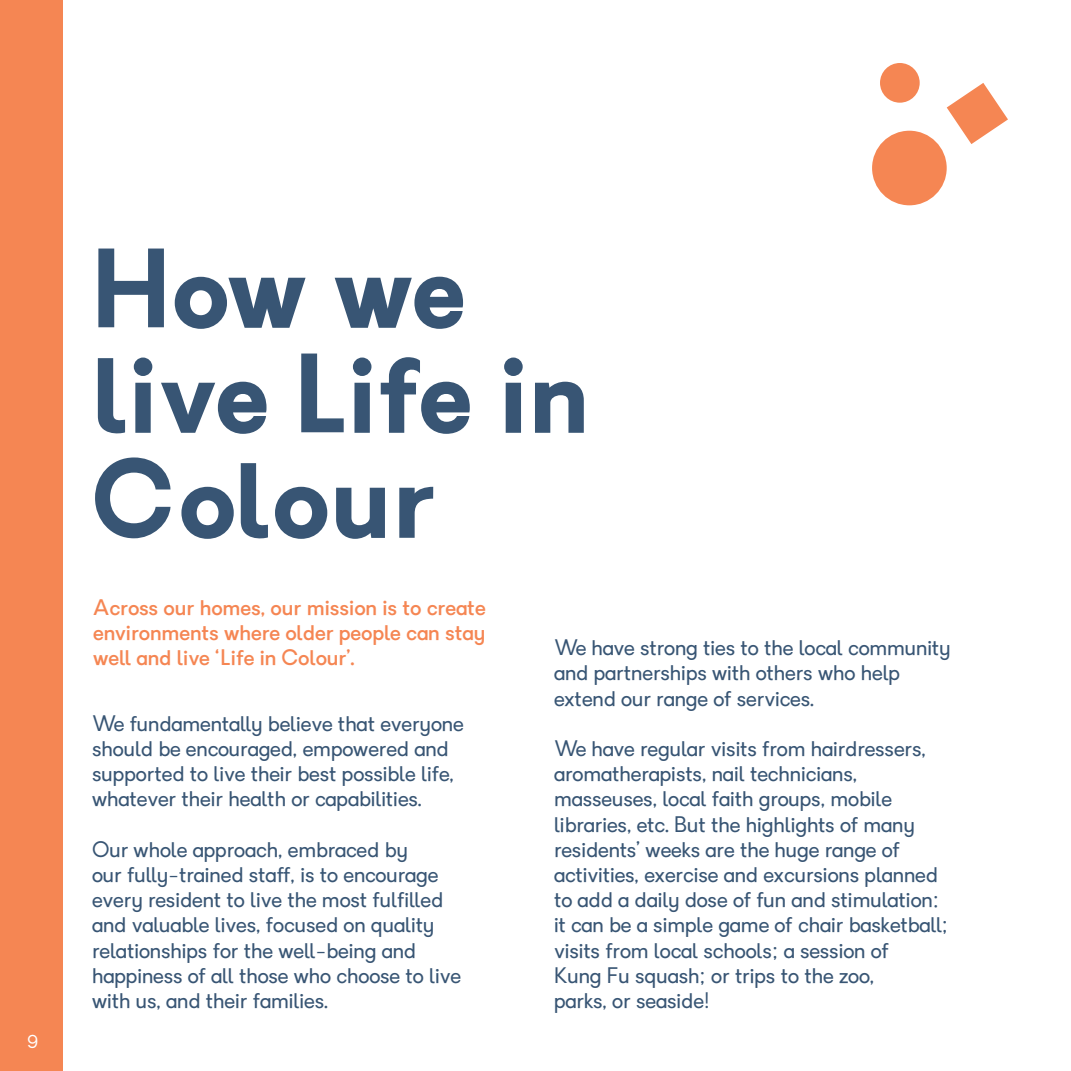
<style>
.page{position:relative;width:1071px;height:1071px;background:#fff}
.page>*{position:absolute;margin:0;border:0;box-sizing:border-box;transform-origin:0 0}
.t1{font:700 105px/105px "Granary";color:#385574}
.t2{font:21px/25.2px "Granary";color:#385574}
.t3{font:500 21px/25.2px "Granary";color:#f58653;text-align:justify}
.t4{font:17.5px "Granary";color:#fff}
</style>
<div class="page">
<div style="left:0;top:0;width:63px;height:1071px;background:#f58653"></div>
<div style="left:880px;top:63px;width:40px;height:40px;background:#f58653;border-radius:50%"></div>
<div style="left:872px;top:131px;width:75px;height:74px;background:#f58653;border-radius:50%"></div>
<svg style="left:947px;top:83px;width:61px;height:61px"></svg>
<p class="t4" style="left:27px;top:1031px;width:13px">9</p>
<p class="t1" style="left:92px;top:240px;width:499px">How we live Life in<br>Colour</p>
<p class="t3" style="left:93px;top:596px;width:394px">Across our homes, our mission is to create environments where older people can stay well and live ‘Life in Colour’.</p>
<p class="t2" style="left:92px;top:711px;width:373px">We fundamentally believe that everyone should be encouraged, empowered and supported to live their best possible life, whatever their health or capabilities.</p>
<p class="t2" style="left:92px;top:837px;width:370px">Our whole approach, embraced by<br>our fully-trained staff, is to encourage every resident to live the most fulfilled and valuable lives, focused on quality relationships for the well-being and happiness of all those who choose to live with us, and their families.</p>
<p class="t2" style="left:554px;top:636px;width:398px">We have strong ties to the local community and partnerships with others who help extend our range of services.</p>
<p class="t2" style="left:554px;top:736px;width:396px">We have regular visits from hairdressers, aromatherapists, nail technicians, masseuses, local faith groups, mobile libraries, etc. But the highlights of many residents’ weeks are the huge range of activities, exercise and excursions planned to add a daily dose of fun and stimulation: it can be a simple game of chair basketball; visits from local schools; a session of<br>Kung Fu squash; or trips to the zoo,<br>parks, or seaside!</p>
</div>
